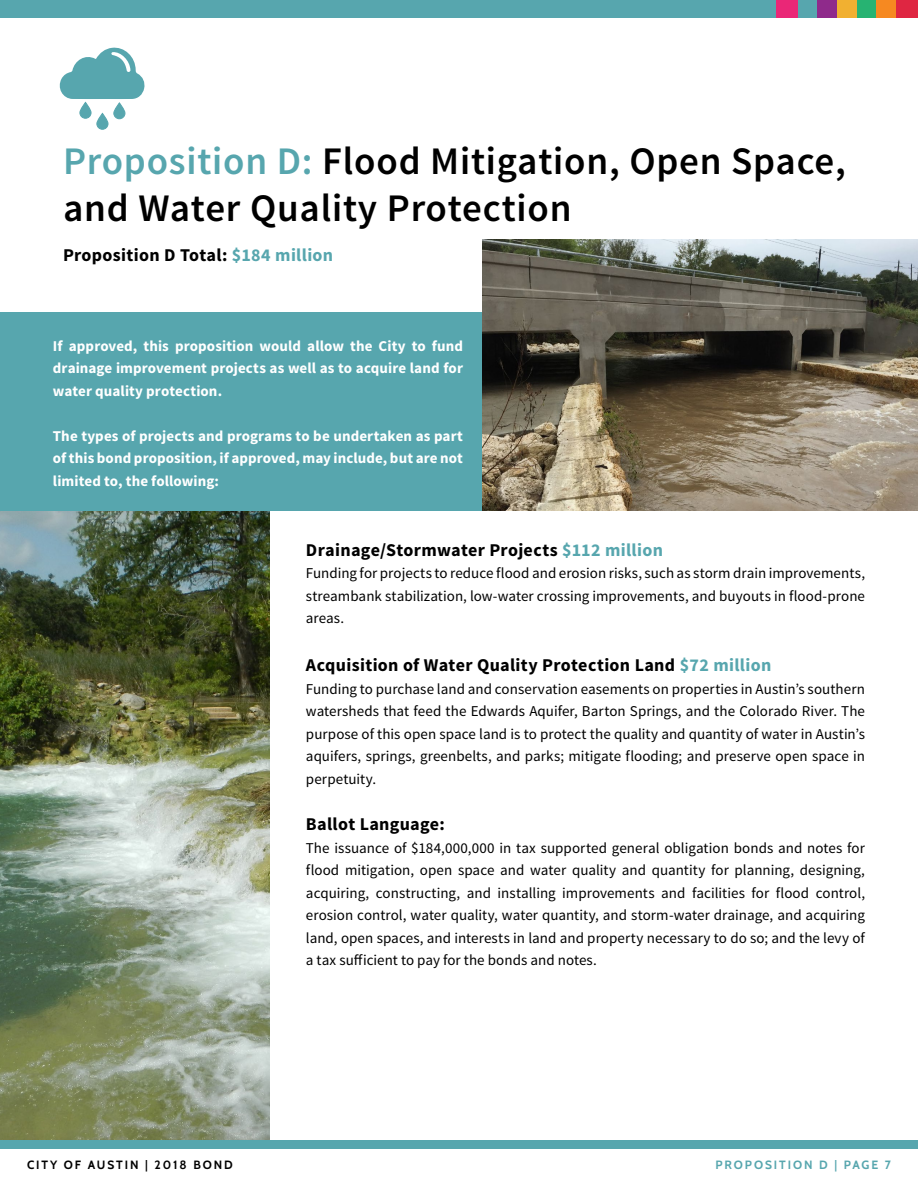
<style>
.page{position:relative;width:918px;height:1188px;background:#fff}
.page>*{position:absolute;margin:0;border:0;box-sizing:border-box;transform-origin:0 0}
.t1{font:600 39px/46.8px "Source Sans Pro";letter-spacing:.02em;color:#000}
.t2{font:700 18px "Source Sans Pro";letter-spacing:.02em;color:#000}
.Paragraph{font:15px/22.5px "Source Sans Pro";letter-spacing:.005em;color:#000;text-align:justify}
.Paragraph-2{font:700 15px/22.5px "Source Sans Pro";letter-spacing:.005em;color:#fff;text-align:justify}
.t3{font:700 12px "Cabin";letter-spacing:.16em;color:#000}
.t4{font:700 12px "Cabin";letter-spacing:.16em;color:#57a6ae}
.s1{color:#57a6ae}
</style>
<div class="page">
<img style="left:0;top:511px;width:270px;height:629px">
<div style="left:80px;top:102px;width:11px;height:16px;background:#57a6ae;border-radius:6px"></div>
<div style="left:79px;top:102px;width:13px;height:17px;border:1px solid #57a6ae;border-radius:6px"></div>
<div style="left:97px;top:113px;width:11px;height:16px;background:#57a6ae;border-radius:6px"></div>
<div style="left:96px;top:113px;width:13px;height:17px;border:1px solid #57a6ae;border-radius:6px"></div>
<div style="left:114px;top:103px;width:11px;height:16px;background:#57a6ae;border-radius:6px"></div>
<div style="left:113px;top:102px;width:12px;height:17px;border:1px solid #57a6ae;border-radius:6px"></div>
<svg style="left:59px;top:47px;width:86px;height:52px"></svg>
<div style="left:0;top:1140px;width:918px;height:8px;background:#57a6ae"></div>
<div style="left:0;top:312px;width:483px;height:199px;background:#57a6ae"></div>
<div style="left:0;top:0;width:918px;height:17px;background:#57a6ae"></div>
<div style="left:776px;top:0;width:22px;height:17px;background:#ea2777"></div>
<div style="left:818px;top:0;width:19px;height:17px;background:#8f2a8b"></div>
<div style="left:837px;top:0;width:20px;height:17px;background:#f1b031"></div>
<div style="left:857px;top:0;width:19px;height:17px;background:#27b372"></div>
<div style="left:876px;top:0;width:20px;height:17px;background:#f68921"></div>
<div style="left:896px;top:0;width:22px;height:17px;background:#df2642"></div>
<img style="left:483px;top:240px;width:435px;height:271px">
<p class="t1" style="left:63px;top:139px;width:784px"><span class="s1">Proposition D:</span> Flood Mitigation, Open Space, and Water Quality Protection</p>
<p class="t2" style="left:63px;top:243px;width:272px">Proposition D Total: <span class="s1">$184 million</span></p>
<p class="Paragraph-2" style="left:53px;top:335px;width:412px">If approved, this proposition would allow the City to fund drainage improvement projects as well as to acquire land for water quality protection.</p>
<p class="Paragraph-2" style="left:53px;top:425px;width:412px">The types of projects and programs to be undertaken as part of this bond proposition, if approved, may include, but are not limited to, the following:</p>
<p class="t2" style="left:306px;top:538px;width:359px">Drainage/Stormwater Projects <span class="s1">$112 million</span></p>
<p class="Paragraph" style="left:306px;top:562px;width:561px">Funding for projects to reduce flood and erosion risks, such as storm drain improvements, streambank stabilization, low-water crossing improvements, and buyouts in flood-prone areas.</p>
<p class="t2" style="left:306px;top:654px;width:467px">Acquisition of Water Quality Protection Land <span class="s1">$72 million</span></p>
<p class="Paragraph" style="left:306px;top:678px;width:561px">Funding to purchase land and conservation easements on properties in Austin’s southern watersheds that feed the Edwards Aquifer, Barton Springs, and the Colorado River. The purpose of this open space land is to protect the quality and quantity of water in Austin’s aquifers, springs, greenbelts, and parks; mitigate flooding; and preserve open space in perpetuity.</p>
<p class="t2" style="left:306px;top:813px;width:140px">Ballot Language:</p>
<p class="Paragraph" style="left:306px;top:837px;width:561px">The issuance of $184,000,000 in tax supported general obligation bonds and notes for flood mitigation, open space and water quality and quantity for planning, designing, acquiring, constructing, and installing improvements and facilities for flood control, erosion control, water quality, water quantity, and storm-water drainage, and acquiring land, open spaces, and interests in land and property necessary to do so; and the levy of a tax sufficient to pay for the bonds and notes.</p>
<p class="t3" style="left:27px;top:1158px;width:207px">CITY OF AUSTIN | 2018 BOND</p>
<p class="t4" style="left:715px;top:1158px;width:177px">PROPOSITION D | PAGE 7</p>
</div>
